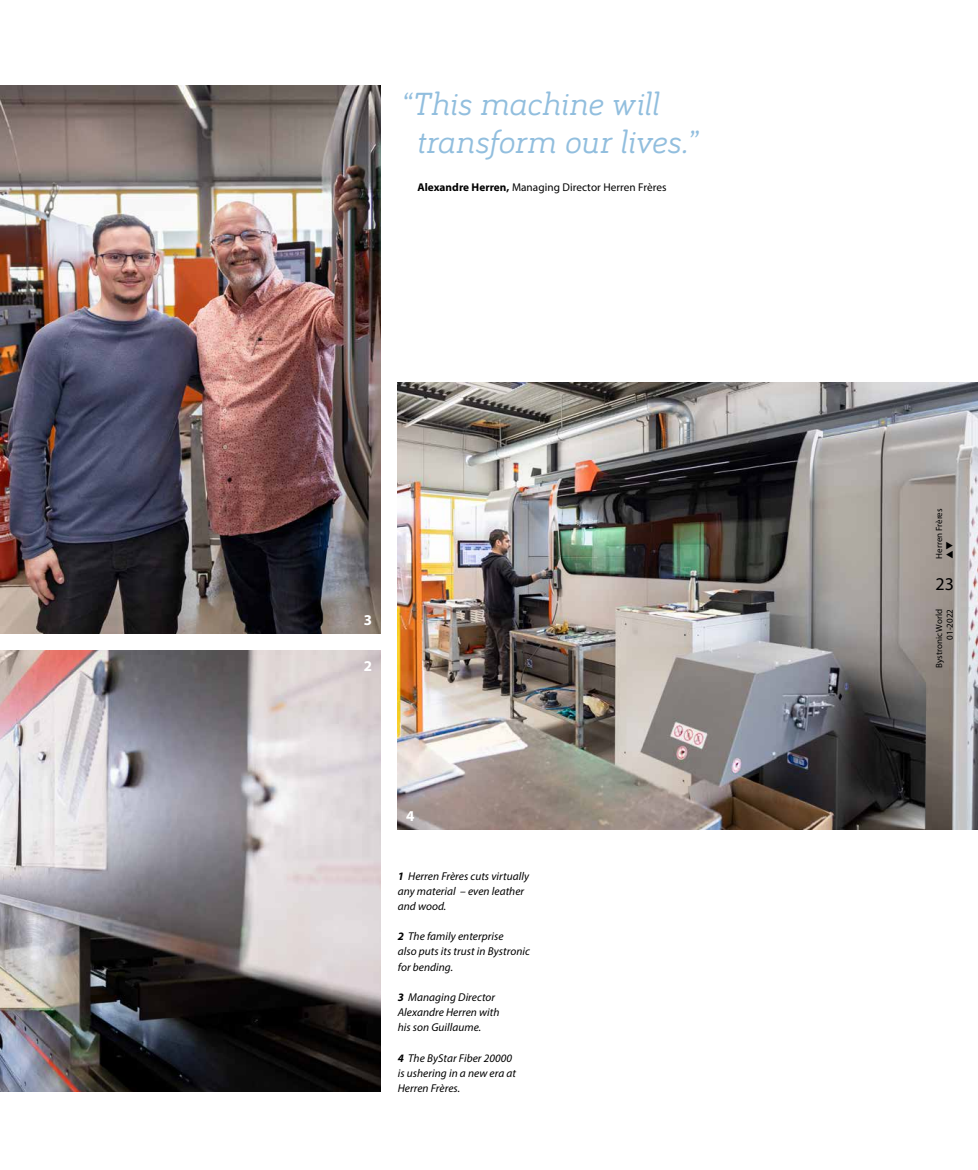
<style>
.page{position:relative;width:978px;height:1170px;background:#fff}
.page>*{position:absolute;margin:0;border:0;box-sizing:border-box;transform-origin:0 0}
.t1{font:italic 33px/38.2px "Bariol Serif";letter-spacing:-.005em;color:#91bede}
.t2{font:18px "Myriad Pro";color:#000}
.t3{font:700 15px "Myriad Pro";color:#fff}
.t4{font:italic 11.4px/15.1px "Myriad Pro";letter-spacing:.005em;color:#000}
.t5{font:11.25px "Myriad Pro";letter-spacing:.005em;color:#000}
.t6{font:9px/10.5px "Myriad Pro";color:#000;text-align:right}
.s1{font-weight:700}
</style>
<div class="page">
<img style="left:0;top:651px;width:381px;height:440px">
<img style="left:0;top:86px;width:381px;height:548px">
<img style="left:398px;top:383px;width:580px;height:446px">
<svg style="left:946px;top:541px;width:7px;height:17px"></svg>
<h1 class="t1" style="left:417px;top:83px;width:283px;text-indent:-16px">“This machine will transform our lives.”</h1>
<p class="t5" style="left:417px;top:181px;width:251px"><span class="s1">Alexandre Herren,</span> Managing Director Herren Frères</p>
<h3 class="t3" style="left:364px;top:610px;width:10px">3</h3>
<h3 class="t3" style="left:364px;top:655px;width:10px">2</h3>
<h3 class="t3" style="left:406px;top:806px;width:10px">4</h3>
<p class="t4" style="left:398px;top:868px;width:133px"><span class="s1">1</span> Herren Frères cuts virtually any material – even leather and wood.</p>
<p class="t4" style="left:398px;top:928px;width:134px"><span class="s1">2</span> The family enterprise<br>also puts its trust in Bystronic for bending.</p>
<p class="t4" style="left:398px;top:989px;width:103px"><span class="s1">3</span> Managing Director<br>Alexandre Herren with his son Guillaume.</p>
<p class="t4" style="left:398px;top:1049px;width:120px"><span class="s1">4</span> The ByStar Fiber 20000 is ushering in a new era at<br>Herren Frères.</p>
<p class="t6" style="left:934px;top:558px;width:52px;rotate:-90deg">Herren Frères</p>
<h2 class="t2" style="left:935px;top:573px;width:20px">23</h2>
<p class="t6" style="left:934px;top:667px;width:60px;rotate:-90deg">Bystronic World<br>01-2022</p>
</div>
